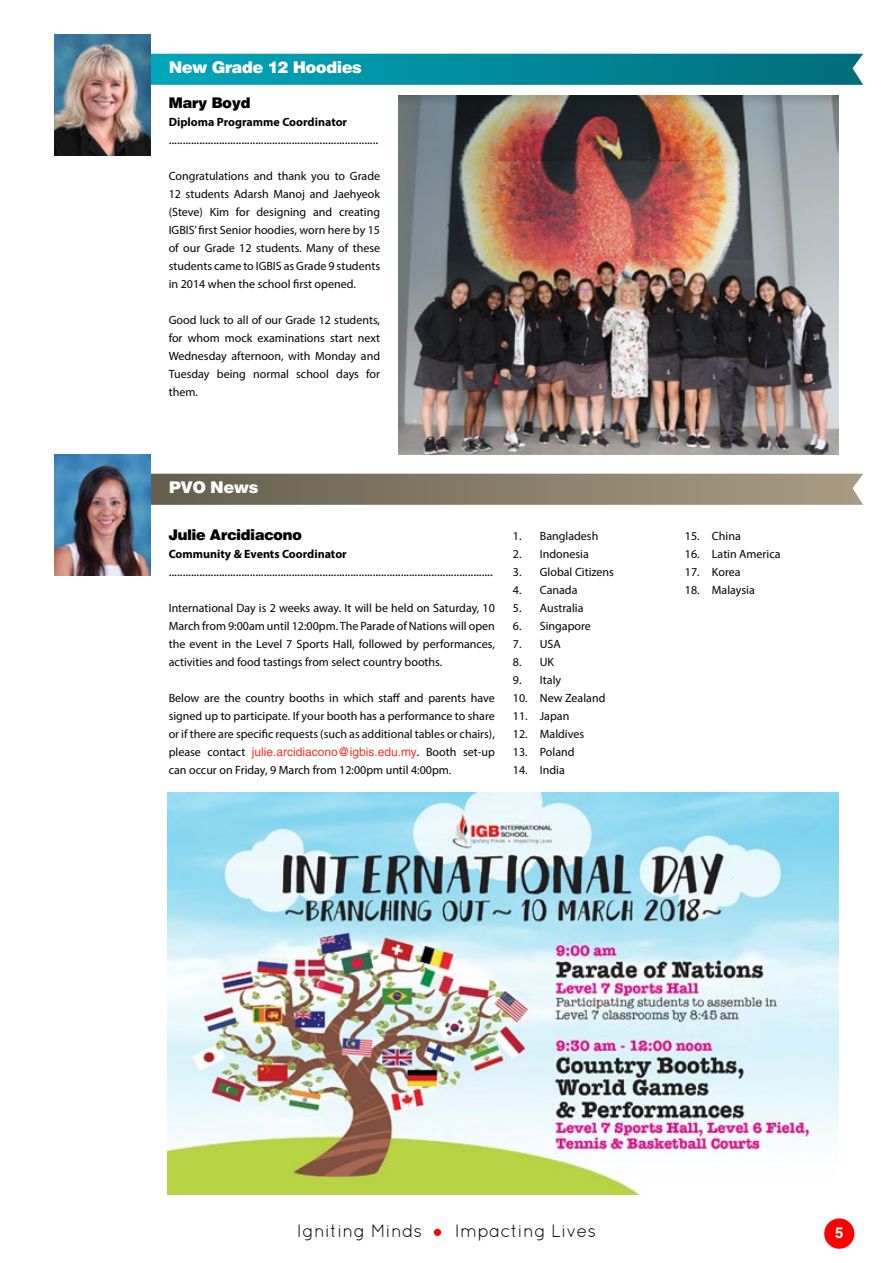
<style>
.page{position:relative;width:893px;height:1263px;background:#fff}
.page>*{position:absolute;margin:0;border:0;box-sizing:border-box;transform-origin:0 0}
.t1{font:18px "Quicksand";color:#000}
.t2{font:900 16.5px "Helvetica BQ";color:#fff}
.t3{font:900 15px "Helvetica BQ";color:#000}
.t4{font:700 15px "Helvetica LT";color:#fff}
.t5{font:13.5px "Myriad Pro";color:#000}
.t6{font:12px/18px "Myriad Pro";color:#000;text-align:justify}
.t7{font:12px "Helvetica LT";color:#ee3124}
.t8{font:700 12px "Myriad Pro";color:#000}
.s1{font-family:"Myriad Pro";color:#000}
</style>
<div class="page">
<div style="left:434px;top:1229px;width:7px;height:7px;background:#fd0000;border-radius:50%"></div>
<div style="left:824px;top:1218px;width:30px;height:31px;background:#fd0000;border-radius:50%"></div>
<svg style="left:151px;top:54px;width:712px;height:31px;background:#038b9c"></svg>
<img style="left:54px;top:34px;width:97px;height:122px">
<img style="left:398px;top:95px;width:440px;height:359px">
<svg style="left:151px;top:474px;width:712px;height:31px;background:#887e6a"></svg>
<img style="left:54px;top:455px;width:97px;height:121px">
<img style="left:167px;top:792px;width:672px;height:402px">
<h2 class="t2" style="left:169px;top:58px;width:194px">New Grade 12 Hoodies</h2>
<p class="t3" style="left:169px;top:94px;width:83px">Mary Boyd</p>
<p class="t8" style="left:169px;top:114px;width:180px">Diploma Programme Coordinator</p>
<p class="t5" style="left:169px;top:131px;width:211px">...........................................................................</p>
<p class="t6" style="left:169px;top:167px;width:213px">Congratulations and thank you to Grade 12 students Adarsh Manoj and Jaehyeok (Steve) Kim for designing and creating IGBIS’ first Senior hoodies, worn here by 15 of our Grade 12 students. Many of these students came to IGBIS as Grade 9 students in 2014 when the school first opened.</p>
<p class="t6" style="left:169px;top:311px;width:213px">Good luck to all of our Grade 12 students, for whom mock examinations start next Wednesday afternoon, with Monday and Tuesday being normal school days for them.</p>
<h2 class="t2" style="left:169px;top:478px;width:91px">PVO News</h2>
<p class="t3" style="left:169px;top:526px;width:135px">Julie Arcidiacono</p>
<p class="t8" style="left:169px;top:546px;width:180px">Community &amp; Events Coordinator</p>
<p class="t5" style="left:169px;top:563px;width:326px">....................................................................................................................</p>
<p class="t6" style="left:169px;top:599px;width:328px">International Day is 2 weeks away. It will be held on Saturday, 10<br>March from 9:00am until 12:00pm. The Parade of Nations will open the event in the Level 7 Sports Hall, followed by performances, activities and food tastings from select country booths.</p>
<p class="t6" style="left:169px;top:689px;width:328px">Below are the country booths in which staff and parents have signed up to participate. If your booth has a performance to share or if there are specific requests (such as additional tables or chairs),</p>
<p class="t7" style="left:169px;top:745px;width:328px"><span class="s1">please contact</span> julie.arcidiacono@igbis.edu.my<span class="s1">. Booth set-up</span></p>
<p class="t6" style="left:169px;top:761px;width:284px">can occur on Friday, 9 March from 12:00pm until 4:00pm.</p>
<p class="t6" style="left:513px;top:527px;width:87px">1. Bangladesh</p>
<p class="t6" style="left:513px;top:545px;width:78px">2. Indonesia</p>
<p class="t6" style="left:513px;top:563px;width:103px">3. Global Citizens</p>
<p class="t6" style="left:513px;top:581px;width:66px">4. Canada</p>
<p class="t6" style="left:513px;top:599px;width:72px">5. Australia</p>
<p class="t6" style="left:513px;top:617px;width:80px">6. Singapore</p>
<p class="t6" style="left:513px;top:635px;width:50px">7. USA</p>
<p class="t6" style="left:513px;top:653px;width:43px">8. UK</p>
<p class="t6" style="left:513px;top:671px;width:50px">9. Italy</p>
<p class="t6" style="left:513px;top:689px;width:94px">10. New Zealand</p>
<p class="t6" style="left:513px;top:707px;width:58px">11. Japan</p>
<p class="t6" style="left:513px;top:725px;width:73px">12. Maldives</p>
<p class="t6" style="left:513px;top:743px;width:63px">13. Poland</p>
<p class="t6" style="left:513px;top:761px;width:54px">14. India</p>
<p class="t6" style="left:685px;top:527px;width:57px">15. China</p>
<p class="t6" style="left:685px;top:545px;width:97px">16. Latin America</p>
<p class="t6" style="left:685px;top:563px;width:57px">17. Korea</p>
<p class="t6" style="left:685px;top:581px;width:71px">18. Malaysia</p>
<h1 class="t1" style="left:297px;top:1220px;width:127px">Igniting Minds</h1>
<h1 class="t1" style="left:455px;top:1220px;width:143px">Impacting Lives</h1>
<p class="t4" style="left:835px;top:1224px;width:10px">5</p>
</div>
